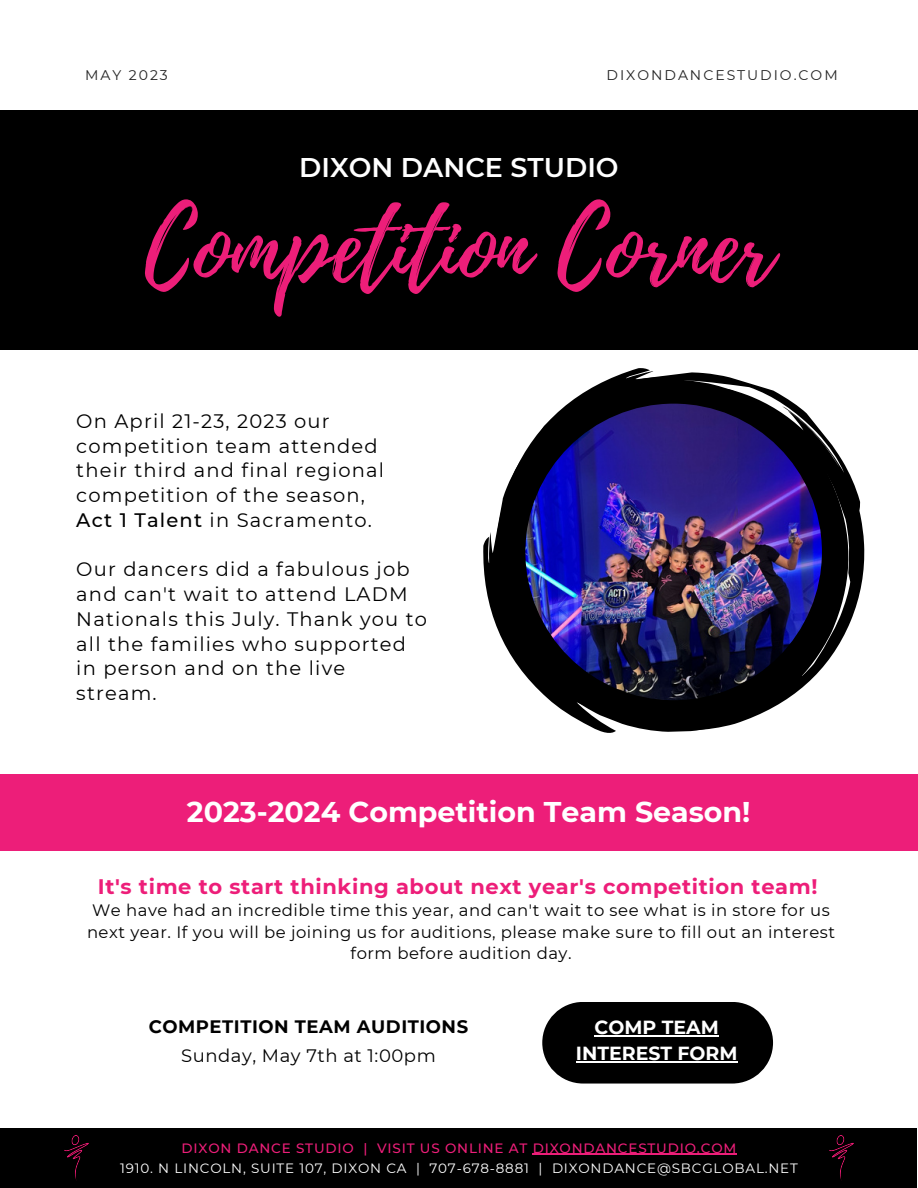
<style>
.page{position:relative;width:918px;height:1188px;background:#fff}
.page>*{position:absolute;margin:0;border:0;box-sizing:border-box;transform-origin:0 0}
.t1{font:97.2px "Playlist Script";color:#ed1e79}
.t2{font:700 28.5px "Montserrat";color:#fff}
.t3{font:600 27px "Montserrat";color:#fff}
.t4{font:700 21px "Montserrat";letter-spacing:.03em;color:#ed1e79}
.t5{font:19.5px/24.8px "Montserrat";letter-spacing:.06em;color:#000}
.t6{font:700 18.9px/25.8px "Montserrat";color:#fff;text-align:center}
.t7{font:700 18px "Montserrat";letter-spacing:.03em;color:#000}
.t8{font:18px "Montserrat";letter-spacing:.03em;color:#000}
.t9{font:16.5px/21.3px "Montserrat";letter-spacing:.03em;color:#000;text-align:center}
.t10{font:13.95px "Montserrat";letter-spacing:.14em;color:#222}
.t11{font:13.5px "Montserrat";letter-spacing:.06em;color:#fff}
.t12{font:500 13.5px "Montserrat";letter-spacing:.06em;color:#ed1e79}
.s1{font-weight:500}
</style>
<div class="page">
<div style="left:0;top:1128px;width:917px;height:60px;background:#000"></div>
<hr style="left:533px;top:1154px;width:204px;height:1px;background:#ed1e79">
<img style="left:64px;top:1135px;width:25px;height:46px">
<img style="left:829px;top:1135px;width:25px;height:46px">
<div style="left:0;top:110px;width:918px;height:239px;background:#000"></div>
<svg style="left:483px;top:532px;width:131px;height:201px"></svg>
<svg style="left:495px;top:368px;width:370px;height:364px;fill:#000"></svg>
<div style="left:0;top:774px;width:918px;height:76px;background:#ed1e79"></div>
<div style="left:542px;top:1002px;width:231px;height:82px;background:#000;border-radius:41px"></div>
<hr style="left:595px;top:1035px;width:124px;height:1px;background:#fff">
<hr style="left:576px;top:1061px;width:162px;height:1px;background:#fff">
<img style="left:525px;top:404px;width:297px;height:296px;border-radius:50%">
<p class="t10" style="left:85px;top:66px;width:84px">MAY 2023</p>
<p class="t10" style="left:607px;top:66px;width:233px">DIXONDANCESTUDIO.COM</p>
<h3 class="t3" style="left:299px;top:151px;width:321px">DIXON DANCE STUDIO</h3>
<h1 class="t1" style="left:145px;top:178px;width:629px">Competition Corner</h1>
<p class="t5" style="left:76px;top:408px;width:309px">On April 21-23, 2023 our competition team attended their third and final regional competition of the season,<br><span class="s1">Act 1 Talent</span> in Sacramento.</p>
<p class="t5" style="left:76px;top:557px;width:352px">Our dancers did a fabulous job and can't wait to attend LADM<br>Nationals this July. Thank you to all the families who supported in person and on the live stream.</p>
<h2 class="t2" style="left:187px;top:794px;width:565px">2023-2024 Competition Team Season!</h2>
<p class="t4" style="left:98px;top:873px;width:721px">It's time to start thinking about next year's competition team!</p>
<p class="t9" style="left:87px;top:900px;width:750px">We have had an incredible time this year, and can't wait to see what is in store for us next year. If you will be joining us for auditions, please make sure to fill out an interest form before audition day.</p>
<p class="t7" style="left:149px;top:1015px;width:321px">COMPETITION TEAM AUDITIONS</p>
<p class="t8" style="left:181px;top:1044px;width:256px">Sunday, May 7th at 1:00pm</p>
<p class="t6" style="left:576px;top:1014px;width:163px">COMP TEAM<br>INTEREST FORM</p>
<p class="t12" style="left:182px;top:1140px;width:556px">DIXON DANCE STUDIO | VISIT US ONLINE AT DIXONDANCESTUDIO.COM</p>
<p class="t11" style="left:120px;top:1160px;width:679px">1910. N LINCOLN, SUITE 107, DIXON CA | 707-678-8881 | DIXONDANCE@SBCGLOBAL.NET</p>
</div>
